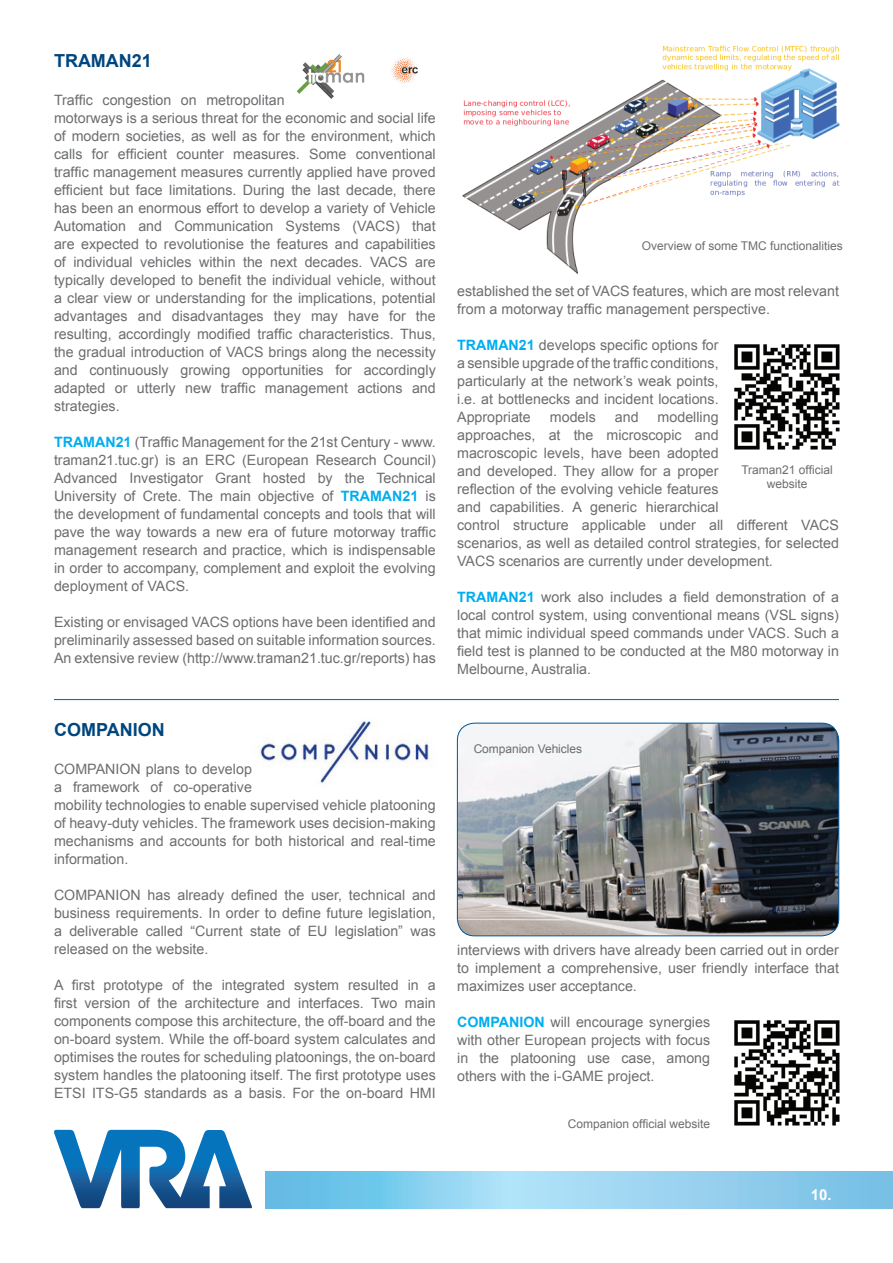
<style>
.page{position:relative;width:893px;height:1263px;background:#fff}
.page>*{position:absolute;margin:0;border:0;box-sizing:border-box;transform-origin:0 0}
.t1{font:700 18px "Arial";color:#00467e}
.t2{font:700 15px "Arial";color:#fff}
.t3{font:14.25px/18px "Arial";color:#6c6d70;text-align:justify}
.t4{font:12px/14.4px "Arial";color:#6c6d70;text-align:center}
.s1{font-weight:700;color:#00aeef}
</style>
<div class="page">
<svg style="left:266px;top:1172px;width:627px;height:37px;background:#8cceee"></svg>
<svg style="left:54px;top:1130px;width:198px;height:78px"></svg>
<img style="left:259px;top:721px;width:171px;height:63px">
<img style="left:296px;top:54px;width:69px;height:45px">
<img style="left:391px;top:57px;width:27px;height:27px">
<img style="left:734px;top:344px;width:106px;height:106px">
<img style="left:462px;top:45px;width:378px;height:229px">
<img style="left:734px;top:1020px;width:106px;height:106px">
<img style="left:457px;top:723px;width:382px;height:213px">
<div style="left:457px;top:723px;width:382px;height:213px;border:1px solid #005595;border-radius:17px"></div>
<hr style="left:54px;top:699px;width:785px;height:1px;background:#0078c0">
<p class="t1" style="left:54px;top:49px;width:99px">TRAMAN21</p>
<p class="t3" style="left:54px;top:91px;width:383px;text-align:left">Traffic congestion on metropolitan<br>motorways is a serious threat for the economic and social life of modern societies, as well as for the environment, which calls for efficient counter measures. Some conventional traffic management measures currently applied have proved efficient but face limitations. During the last decade, there has been an enormous effort to develop a variety of Vehicle Automation and Communication Systems (VACS) that are expected to revolutionise the features and capabilities of individual vehicles within the next decades. VACS are typically developed to benefit the individual vehicle, without a clear view or understanding for the implications, potential advantages and disadvantages they may have for the resulting, accordingly modified traffic characteristics. Thus, the gradual introduction of VACS brings along the necessity and continuously growing opportunities for accordingly adapted or utterly new traffic management actions and strategies.</p>
<p class="t3" style="left:54px;top:433px;width:383px"><span class="s1">TRAMAN21</span> (Traffic Management for the 21st Century - www. traman21.tuc.gr) is an ERC (European Research Council)<br>Advanced Investigator Grant hosted by the Technical University of Crete. The main objective of <span class="s1">TRAMAN21</span> is the development of fundamental concepts and tools that will pave the way towards a new era of future motorway traffic management research and practice, which is indispensable in order to accompany, complement and exploit the evolving deployment of VACS.</p>
<p class="t3" style="left:54px;top:613px;width:383px">Existing or envisaged VACS options have been identified and preliminarily assessed based on suitable information sources.<br>An extensive review (http://www.traman21.tuc.gr/reports) has</p>
<p class="t1" style="left:54px;top:718px;width:112px">COMPANION</p>
<p class="t3" style="left:54px;top:760px;width:383px;text-align:left">COMPANION plans to develop<br>a framework of co-operative<br>mobility technologies to enable supervised vehicle platooning of heavy-duty vehicles. The framework uses decision-making mechanisms and accounts for both historical and real-time information.</p>
<p class="t3" style="left:54px;top:886px;width:383px">COMPANION has already defined the user, technical and business requirements. In order to define future legislation, a deliverable called “Current state of EU legislation” was released on the website.</p>
<p class="t3" style="left:54px;top:976px;width:383px">A first prototype of the integrated system resulted in a first version of the architecture and interfaces. Two main components compose this architecture, the off-board and the on-board system. While the off-board system calculates and optimises the routes for scheduling platoonings, the on-board system handles the platooning itself. The first prototype uses ETSI ITS-G5 standards as a basis. For the on-board HMI</p>
<p class="t4" style="left:642px;top:238px;width:203px">Overview of some TMC functionalities</p>
<p class="t3" style="left:457px;top:283px;width:383px">established the set of VACS features, which are most relevant from a motorway traffic management perspective.</p>
<p class="t3" style="left:457px;top:337px;width:263px"><span class="s1">TRAMAN21</span> develops specific options for a sensible upgrade of the traffic conditions, particularly at the network’s weak points, i.e. at bottlenecks and incident locations.<br>Appropriate</p>
<p class="t3" style="left:457px;top:409px;width:383px;text-align:left;text-indent:200px">modelling<br>approaches, at the microscopic and<br>macroscopic levels, have been adopted<br>and developed. They allow for a proper<br>reflection of the evolving vehicle features<br>and capabilities. A generic hierarchical<br>control structure applicable under all different VACS scenarios, as well as detailed control strategies, for selected VACS scenarios are currently under development.</p>
<p class="t3" style="left:457px;top:589px;width:383px"><span class="s1">TRAMAN21</span> work also includes a field demonstration of a local control system, using conventional means (VSL signs) that mimic individual speed commands under VACS. Such a field test is planned to be conducted at the M80 motorway in Melbourne, Australia.</p>
<p class="t3" style="left:550px;top:409px;width:47px">models</p>
<p class="t3" style="left:615px;top:409px;width:25px">and</p>
<p class="t4" style="left:741px;top:462px;width:93px">Traman21 official website</p>
<p class="t4" style="left:474px;top:742px;width:110px">Companion Vehicles</p>
<p class="t3" style="left:457px;top:941px;width:383px">interviews with drivers have already been carried out in order to implement a comprehensive, user friendly interface that maximizes user acceptance.</p>
<p class="t3" style="left:457px;top:1013px;width:254px"><span class="s1">COMPANION</span> will encourage synergies with other European projects with focus in the platooning use case, among others with the i-GAME project.</p>
<p class="t4" style="left:568px;top:1116px;width:144px">Companion official website</p>
<p class="t2" style="left:811px;top:1185px;width:22px">10.</p>
</div>
